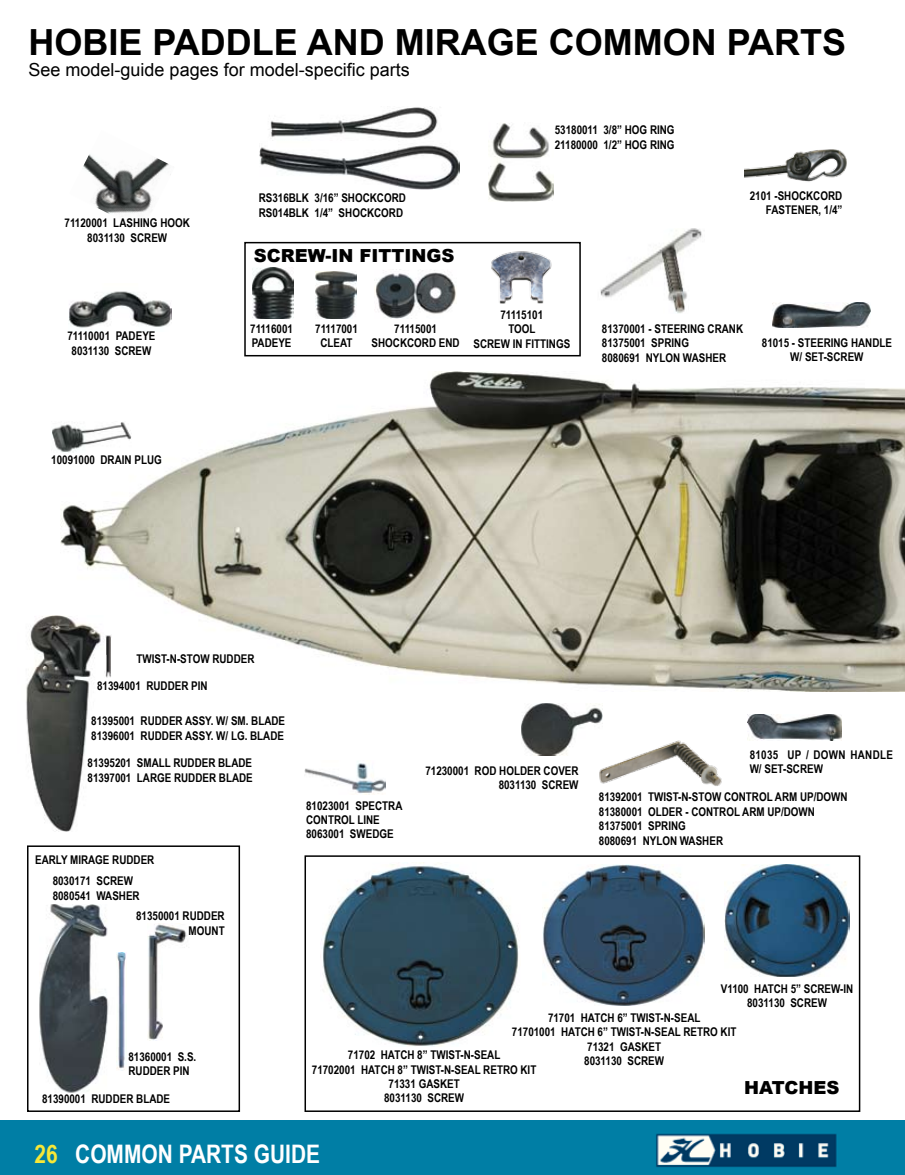
<style>
.page{position:relative;width:905px;height:1175px;background:#fff}
.page>*{position:absolute;margin:0;border:0;box-sizing:border-box;transform-origin:0 0}
.t1{font:700 36px "Arial";color:#000}
.t2{font:700 25.5px "Arial Narrow";color:#fff}
.t3{font:18px "Arial";color:#000}
.t4{font:900 18px "Arial";color:#000}
.t5{font:700 12px/14.4px "Arial Narrow";color:#000}
.s1{color:#f6e737}
</style>
<div class="page">
<img style="left:61px;top:371px;width:843px;height:320px">
<img style="left:903px;top:1120px;width:1px;height:54px">
<img style="left:0;top:1120px;width:903px;height:54px">
<img style="left:83px;top:154px;width:88px;height:60px">
<img style="left:69px;top:291px;width:102px;height:37px">
<img style="left:52px;top:421px;width:80px;height:31px">
<img style="left:259px;top:107px;width:200px;height:82px">
<img style="left:488px;top:123px;width:65px;height:78px">
<img style="left:26px;top:615px;width:82px;height:216px">
<img style="left:104px;top:634px;width:10px;height:44px">
<img style="left:600px;top:229px;width:102px;height:84px">
<img style="left:772px;top:302px;width:98px;height:26px">
<img style="left:747px;top:714px;width:95px;height:26px">
<img style="left:521px;top:704px;width:81px;height:51px">
<img style="left:305px;top:763px;width:80px;height:31px">
<div style="left:27px;top:845px;width:213px;height:267px;border:2px solid #000"></div>
<img style="left:39px;top:904px;width:70px;height:189px">
<img style="left:148px;top:923px;width:39px;height:117px">
<img style="left:117px;top:952px;width:10px;height:118px">
<div style="left:304px;top:855px;width:556px;height:257px;border:2px solid #000"></div>
<img style="left:323px;top:862px;width:196px;height:184px">
<img style="left:725px;top:864px;width:124px;height:112px">
<img style="left:542px;top:864px;width:162px;height:141px">
<img style="left:744px;top:149px;width:103px;height:33px">
<img style="left:595px;top:735px;width:127px;height:51px">
<div style="left:244px;top:242px;width:336px;height:114px;border:2px solid #000"></div>
<img style="left:253px;top:267px;width:40px;height:51px">
<img style="left:315px;top:271px;width:41px;height:48px">
<img style="left:375px;top:269px;width:81px;height:49px">
<img style="left:491px;top:251px;width:61px;height:53px">
<h1 class="t1" style="left:28px;top:18px;width:745px">HOBIE PADDLEAND MIRAGE COMMON PART</h1>
<h1 class="t1" style="left:822px;top:18px;width:26px">S</h1>
<h3 class="t3" style="left:28px;top:58px;width:383px">See model-guide pages for model-specific parts</h3>
<p class="t5" style="left:65px;top:215px;width:62px">71120001 LASHING</p>
<p class="t5" style="left:160px;top:215px;width:9px">HOOK</p>
<p class="t5" style="left:87px;top:229px;width:59px">8031130 SCREW</p>
<p class="t5" style="left:67px;top:328px;width:63px;text-align:center">71110001 PADEYE<br>8031130 SCREW</p>
<p class="t5" style="left:51px;top:452px;width:63px">10091000 DRAIN</p>
<p class="t5" style="left:134px;top:452px;width:8px">PLUG</p>
<p class="t5" style="left:259px;top:190px;width:98px">RS316BLK 3/16” SHOCKCORD<br>RS014BLK 1/4” SHOCKCORD</p>
<h3 class="t4" style="left:254px;top:242px;width:202px">SCREW-IN FITTINGS</h3>
<p class="t5" style="left:554px;top:122px;width:103px">53180011 3/8” HOG RING<br>21180000 1/2” HOG RING</p>
<p class="t5" style="left:749px;top:188px;width:43px;text-align:center">2101 -SHOCKCORD<br>FASTENER</p>
<p class="t5" style="left:818px;top:202px;width:26px">, 1/4”</p>
<p class="t5" style="left:250px;top:321px;width:44px">71116001<br>PADEYE</p>
<p class="t5" style="left:315px;top:321px;width:44px;text-align:center">71117001<br>CLEAT</p>
<p class="t5" style="left:394px;top:321px;width:44px">71115001</p>
<p class="t5" style="left:371px;top:335px;width:15px">SHOCKCORD</p>
<p class="t5" style="left:439px;top:335px;width:8px">END</p>
<p class="t5" style="left:473px;top:307px;width:98px;text-align:center">71115101<br>TOOL<br>SCREW IN FITTINGS</p>
<p class="t5" style="left:602px;top:321px;width:67px">81370001 - STEERING</p>
<p class="t5" style="left:707px;top:321px;width:9px">CRANK</p>
<p class="t5" style="left:602px;top:335px;width:63px">81375001 SPRING<br>8080691 NYLON</p>
<p class="t5" style="left:683px;top:349px;width:9px">WASHER</p>
<p class="t5" style="left:761px;top:335px;width:50px">81015 - STEERING</p>
<p class="t5" style="left:851px;top:335px;width:8px">HANDLE</p>
<p class="t5" style="left:790px;top:349px;width:45px">W/ SET-SCREW</p>
<p class="t5" style="left:136px;top:650px;width:14px">TWIST</p>
<p class="t5" style="left:167px;top:650px;width:29px">-N-STOW</p>
<p class="t5" style="left:212px;top:650px;width:44px">RUDDER</p>
<p class="t5" style="left:97px;top:678px;width:65px">81394001 RUDDER</p>
<p class="t5" style="left:191px;top:678px;width:6px">PIN</p>
<p class="t5" style="left:91px;top:713px;width:58px">81395001 RUDDER</p>
<p class="t5" style="left:185px;top:713px;width:8px">ASSY</p>
<p class="t5" style="left:211px;top:713px;width:48px">. W/ SM . BLADE</p>
<p class="t5" style="left:91px;top:727px;width:58px">81396001 RUDDER</p>
<p class="t5" style="left:185px;top:727px;width:8px">ASSY</p>
<p class="t5" style="left:211px;top:727px;width:47px">. W/ LG. BLADE</p>
<p class="t5" style="left:88px;top:755px;width:94px">81395201 SMALL RUDDER</p>
<p class="t5" style="left:218px;top:755px;width:8px">BLADE</p>
<p class="t5" style="left:88px;top:769px;width:64px">81397001 LARGE</p>
<p class="t5" style="left:174px;top:769px;width:8px">RUDDER</p>
<p class="t5" style="left:219px;top:769px;width:8px">BLADE</p>
<p class="t5" style="left:35px;top:852px;width:121px">EARLY MIRAGE RUDDER</p>
<p class="t5" style="left:53px;top:873px;width:82px">8030171 SCREW<br>8080541 WASHER</p>
<p class="t5" style="left:136px;top:908px;width:62px;text-align:right">81350001 RUDDER<br>MOUNT</p>
<p class="t5" style="left:128px;top:1048px;width:69px">81360001 S.S.<br>RUDDER</p>
<p class="t5" style="left:173px;top:1063px;width:6px">PIN</p>
<p class="t5" style="left:42px;top:1091px;width:65px">81390001 RUDDER</p>
<p class="t5" style="left:136px;top:1091px;width:35px">BLADE</p>
<p class="t5" style="left:306px;top:797px;width:64px">81023001 SPECTRA<br>CONTROL</p>
<p class="t5" style="left:306px;top:812px;width:59px;text-align:right">LINE<br>8063001 SWEDGE</p>
<p class="t5" style="left:425px;top:763px;width:82px">71230001 ROD HOLDER</p>
<p class="t5" style="left:498px;top:763px;width:59px;text-indent:45px">COVER<br>8031130 SCREW</p>
<p class="t5" style="left:749px;top:747px;width:81px">81035 UP / DOWN</p>
<p class="t5" style="left:850px;top:747px;width:8px">HANDLE</p>
<p class="t5" style="left:749px;top:761px;width:45px">W/ SET-SCREW</p>
<p class="t5" style="left:599px;top:789px;width:140px">81392001 TWIST-N-STOW CONTROL</p>
<p class="t5" style="left:774px;top:789px;width:9px">ARM</p>
<p class="t5" style="left:800px;top:789px;width:25px">UP/DOWN</p>
<p class="t5" style="left:599px;top:803px;width:108px">81380001 OLDER - CONTROL</p>
<p class="t5" style="left:742px;top:803px;width:9px">ARM</p>
<p class="t5" style="left:767px;top:803px;width:25px">UP/DOWN</p>
<p class="t5" style="left:599px;top:818px;width:63px">81375001 SPRING<br>8080691 NYLON</p>
<p class="t5" style="left:680px;top:832px;width:9px">WASHER</p>
<p class="t5" style="left:720px;top:981px;width:48px">V1100 HATCH</p>
<p class="t5" style="left:790px;top:981px;width:22px">5” SCREW</p>
<p class="t5" style="left:840px;top:981px;width:9px">-IN</p>
<p class="t5" style="left:747px;top:995px;width:59px">8031130 SCREW</p>
<p class="t5" style="left:548px;top:1010px;width:48px">71701 HATCH</p>
<p class="t5" style="left:617px;top:1010px;width:27px">6” TWIST</p>
<p class="t5" style="left:660px;top:1010px;width:28px">-N-SEAL</p>
<p class="t5" style="left:512px;top:1024px;width:64px">71701001 HATCH</p>
<p class="t5" style="left:597px;top:1024px;width:27px">6” TWIST</p>
<p class="t5" style="left:641px;top:1024px;width:28px">-N-SEAL</p>
<p class="t5" style="left:683px;top:1024px;width:55px">RETRO KIT</p>
<p class="t5" style="left:584px;top:1038px;width:59px">71321 GASKET<br>8031130 SCREW</p>
<p class="t5" style="left:348px;top:1047px;width:48px">71702 HATCH</p>
<p class="t5" style="left:417px;top:1047px;width:27px">8” TWIST</p>
<p class="t5" style="left:460px;top:1047px;width:28px">-N-SEAL</p>
<p class="t5" style="left:312px;top:1061px;width:64px">71702001 HATCH</p>
<p class="t5" style="left:397px;top:1061px;width:27px">8” TWIST</p>
<p class="t5" style="left:441px;top:1061px;width:28px">-N-SEAL</p>
<p class="t5" style="left:483px;top:1061px;width:55px">RETRO KIT</p>
<p class="t5" style="left:384px;top:1076px;width:59px;text-align:center">71331 GASKET<br>8031130 SCREW</p>
<h3 class="t4" style="left:744px;top:1074px;width:97px">HATCHES</h3>
<h2 class="t2" style="left:34px;top:1134px;width:287px"><span class="s1">26</span> COMMON PARTS GUIDE</h2>
</div>
